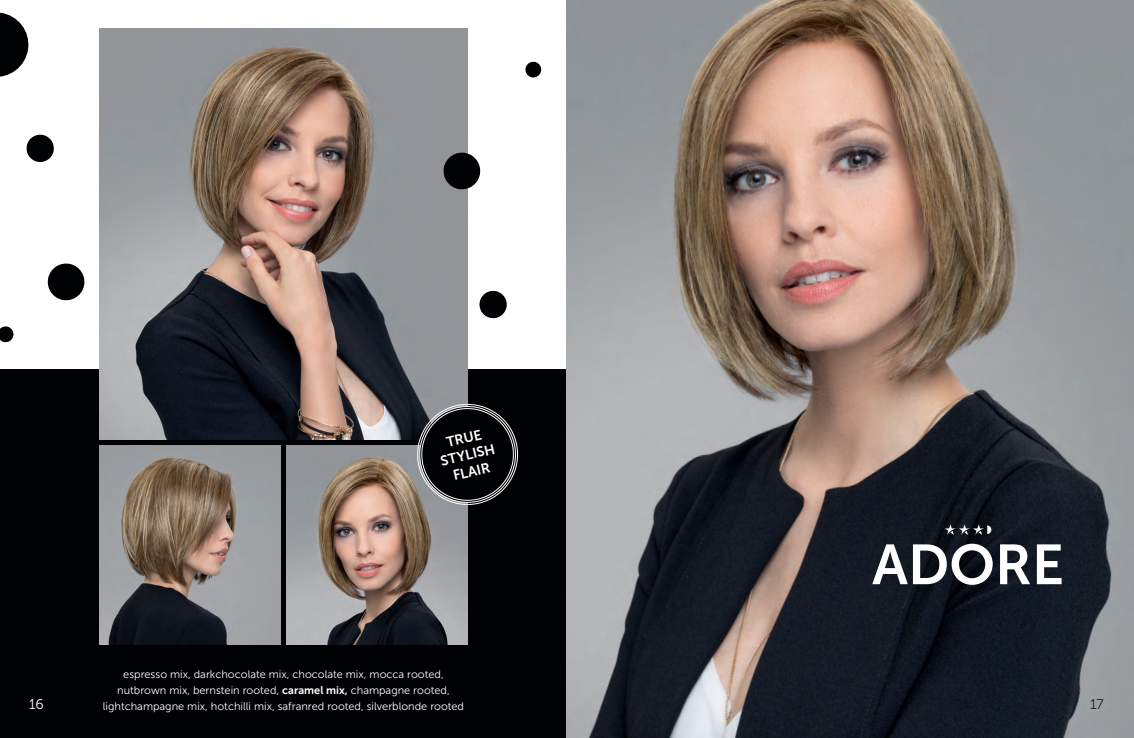
<style>
.page{position:relative;width:1134px;height:738px;background:#fff}
.page>*{position:absolute;margin:0;border:0;box-sizing:border-box;transform-origin:0 0}
.t1{font:56px "Museo Sans 700";color:#fff}
.t2{font:14px/16.8px "Museo Sans 700";color:#fff;text-align:center}
.t3{font:14px "Museo Sans 300";color:#fff}
.t4{font:14px "Museo Sans 300";color:#231f20}
.t5{font:11px/16px "Museo Sans 300";color:#fff;text-align:center}
.s1{font-family:"Museo Sans 700"}
</style>
<div class="page">
<div style="left:0;top:369px;width:567px;height:368px;background:#000103"></div>
<img style="left:99px;top:28px;width:369px;height:411px">
<img style="left:99px;top:445px;width:182px;height:198px">
<img style="left:286px;top:445px;width:182px;height:198px">
<svg style="left:413px;top:399px;width:106px;height:110px"></svg>
<svg style="left:47px;top:263px;width:38px;height:38px"></svg>
<svg style="left:442px;top:151px;width:39px;height:40px;background:#3e3f41"></svg>
<svg style="left:0;top:12px;width:29px;height:65px"></svg>
<svg style="left:479px;top:290px;width:28px;height:29px"></svg>
<svg style="left:525px;top:61px;width:17px;height:17px"></svg>
<svg style="left:0;top:326px;width:14px;height:17px"></svg>
<svg style="left:26px;top:134px;width:28px;height:28px"></svg>
<img style="left:567px;top:0;width:567px;height:737px">
<svg style="left:945px;top:524px;width:46px;height:10px"></svg>
<p class="t2" style="left:435px;top:436px;width:57px;rotate:-13deg">TRUE<br>STYLISH<br>FLAIR</p>
<h1 class="t1" style="left:872px;top:533px;width:193px">ADORE</h1>
<p class="t5" style="left:103px;top:665px;width:363px">espresso mix, darkchocolate mix, chocolate mix, mocca rooted, nutbrown mix, bernstein rooted, <span class="s1">caramel mix,</span> champagne rooted, lightchampagne mix, hotchilli mix, safranred rooted, silverblonde rooted</p>
<p class="t3" style="left:29px;top:696px;width:16px">16</p>
<p class="t4" style="left:1090px;top:696px;width:15px">17</p>
</div>
